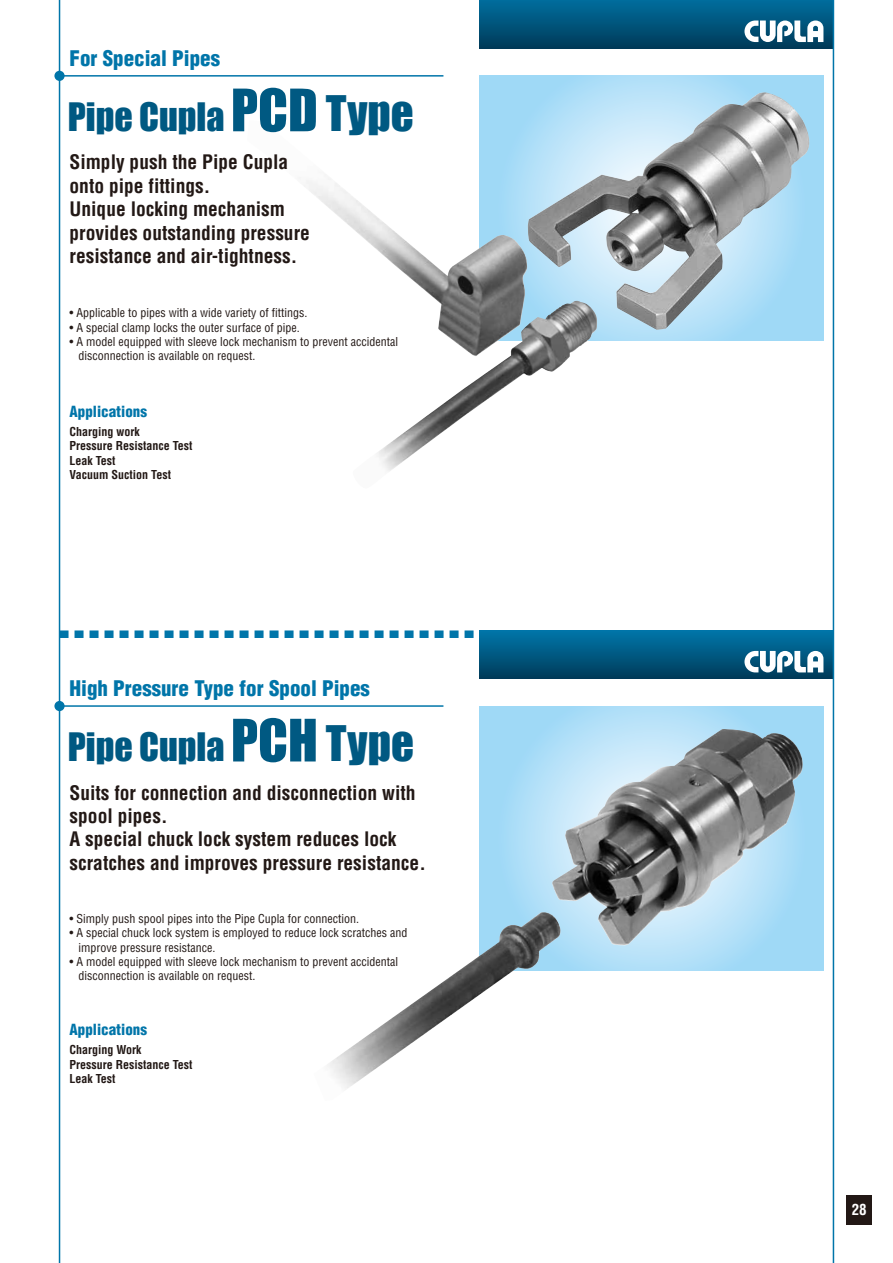
<style>
.page{position:relative;width:893px;height:1263px;background:#fff}
.page>*{position:absolute;margin:0;border:0;box-sizing:border-box;transform-origin:0 0}
.t1{font:36px "Impact";color:#005982}
.t2{font:900 condensed 21px "Helvetica";color:#0075a9}
.t3{font:700 condensed 19.5px/23.4px "Helvetica";color:#221815}
.t4{font:900 condensed 15px "Helvetica";color:#0075a9}
.t5{font:700 condensed 15px "Helvetica";color:#fff}
.t6{font:condensed 12px/14.4px "Helvetica";color:#221815}
.t7{font:700 condensed 12px/14.4px "Helvetica";color:#221815}
.s1{font-size:54px}
.s2{font-size:45px}
</style>
<div class="page">
<svg style="left:479px;top:76px;width:344px;height:264px;background:#a4daf6"></svg>
<svg style="left:479px;top:706px;width:344px;height:264px;background:#a7dcf7"></svg>
<img style="left:304px;top:120px;width:224px;height:181px">
<img style="left:377px;top:301px;width:220px;height:170px">
<img style="left:528px;top:92px;width:285px;height:238px">
<img style="left:328px;top:912px;width:236px;height:177px">
<img style="left:551px;top:729px;width:252px;height:216px">
<svg style="left:60px;top:630px;width:414px;height:8px"></svg>
<div style="left:479px;top:0;width:354px;height:48px;background:linear-gradient(to bottom,#016e9e,#013d5b)"></div>
<svg style="left:744px;top:21px;width:79px;height:21px"></svg>
<div style="left:479px;top:630px;width:354px;height:48px;background:linear-gradient(to bottom,#0076aa,#023f5d)"></div>
<svg style="left:744px;top:651px;width:79px;height:21px"></svg>
<hr style="left:59px;top:0;width:1px;height:1263px;background:#0075a9">
<hr style="left:59px;top:75px;width:384px;height:2px;background:#0075a9">
<div style="left:54px;top:71px;width:11px;height:10px;background:#0075a9;border-radius:50%"></div>
<hr style="left:59px;top:705px;width:384px;height:2px;background:#0075a9">
<div style="left:54px;top:701px;width:11px;height:10px;background:#0075a9;border-radius:50%"></div>
<hr style="left:833px;top:0;width:1px;height:1263px;background:#0075a9">
<div style="left:846px;top:1195px;width:25px;height:30px;background:#221815"></div>
<h2 class="t2" style="left:70px;top:45px;width:152px">For Special Pipes</h2>
<h1 class="t1" style="left:68px;top:89px;width:348px">Pipe Cupla <span class="s1">PCD</span> <span class="s2">Type</span></h1>
<h3 class="t3" style="left:70px;top:150px;width:242px">Simply push the Pipe Cupla onto pipe fittings.<br>Unique locking mechanism provides outstanding pressure resistance and air-tightness.</h3>
<p class="t6" style="left:70px;top:305px;width:239px">• Applicable to pipes with a wide variety of fittings.</p>
<p class="t6" style="left:70px;top:320px;width:232px">• A special clamp locks the outer surface of pipe.</p>
<p class="t6" style="left:79px;top:334px;width:321px;text-indent:-9px">• A model equipped with sleeve lock mechanism to prevent accidental disconnection is available on request.</p>
<p class="t4" style="left:70px;top:402px;width:79px">Applications</p>
<p class="t7" style="left:70px;top:424px;width:125px">Charging work<br>Pressure Resistance Test<br>Leak Test<br>Vacuum Suction Test</p>
<h2 class="t2" style="left:70px;top:675px;width:302px">High Pressure Type for Spool Pipes</h2>
<h1 class="t1" style="left:68px;top:719px;width:348px">Pipe Cupla <span class="s1">PCH</span> <span class="s2">Type</span></h1>
<h3 class="t3" style="left:70px;top:781px;width:358px">Suits for connection and disconnection with spool pipes.<br>A special chuck lock system reduces lock scratches and improves pressure resistance.</h3>
<p class="t6" style="left:70px;top:911px;width:291px">• Simply push spool pipes into the Pipe Cupla for connection.</p>
<p class="t6" style="left:79px;top:925px;width:330px;text-indent:-9px">• A special chuck lock system is employed to reduce lock scratches and improve pressure resistance.</p>
<p class="t6" style="left:79px;top:954px;width:321px;text-indent:-9px">• A model equipped with sleeve lock mechanism to prevent accidental disconnection is available on request.</p>
<p class="t4" style="left:70px;top:1020px;width:79px">Applications</p>
<p class="t7" style="left:70px;top:1043px;width:125px">Charging Work<br>Pressure Resistance Test<br>Leak Test</p>
<p class="t5" style="left:852px;top:1200px;width:16px">28</p>
</div>
